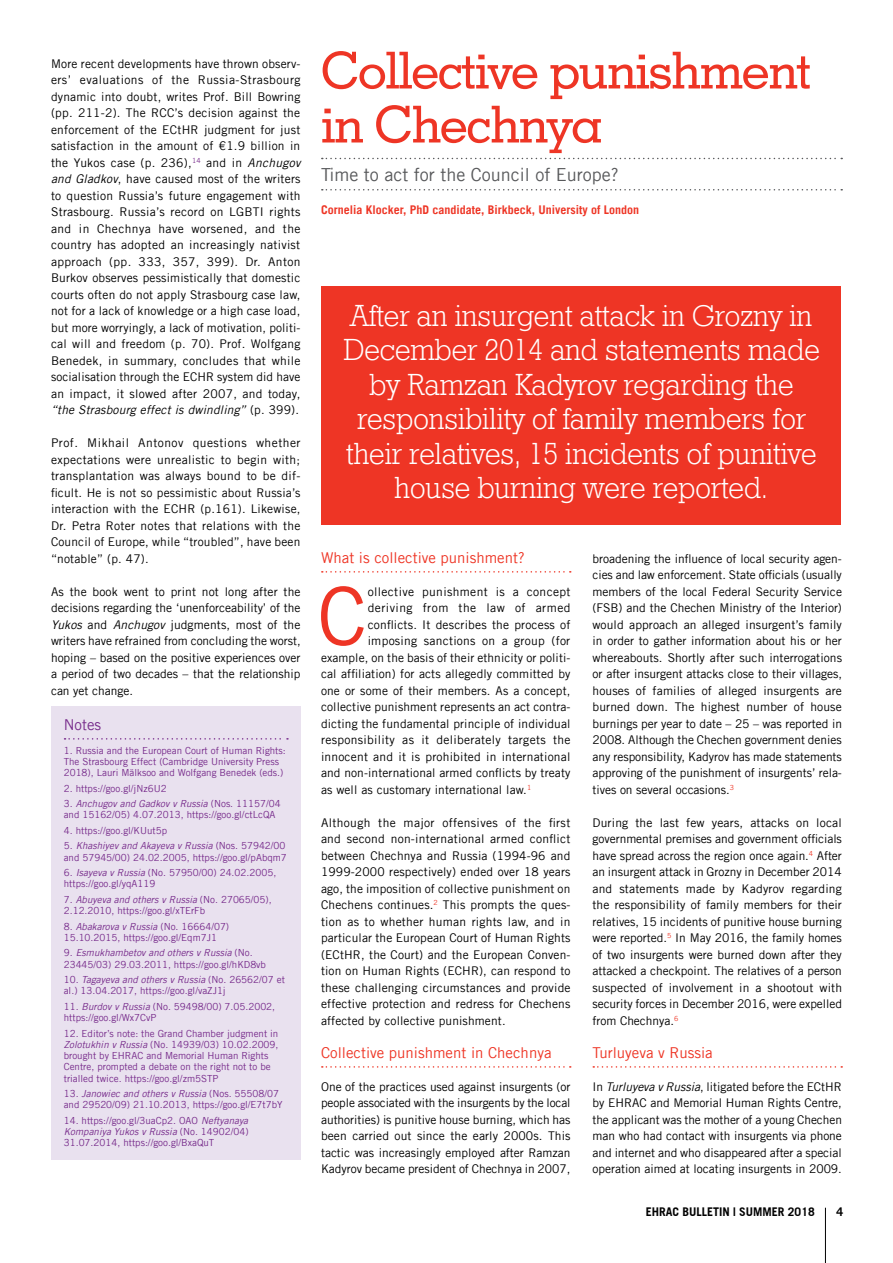
<style>
.page{position:relative;width:893px;height:1263px;background:#fff}
.page>*{position:absolute;margin:0;border:0;box-sizing:border-box;transform-origin:0 0}
.t1{font:80.55px "Trade Gothic LT";color:#ee3525}
.t2{font:500 51px/54px "Geometric Slab 703 BT";letter-spacing:-.025em;color:#ee3525}
.t3{font:30px/34.5px "Geometric Slab 712 BT Light A";color:#fff;text-align:center}
.t4{font:18px "Trade Gothic LT";color:#58595b}
.t5{font:15px "Trade Gothic LT";color:#ee3525}
.t6{font:15px "Trade Gothic LT";color:#772b8b}
.t7{font:12px/16.5px "Trade Gothic LT";letter-spacing:.01em;color:#000;text-align:justify}
.t8{font:700 12px "Trade Gothic LT";color:#ee3525}
.t9{font:12px "Trade Gothic LT";letter-spacing:.03em;color:#000}
.t10{font:12px "Trade Gothic LT";letter-spacing:.04em;color:#000}
.t11{font:700 12px "Trade Gothic";color:#000}
.t12{font:9.75px/11.2px "Trade Gothic LT";color:#772b8b}
.s1{font-style:italic}
</style>
<div class="page">
<div style="left:51px;top:706px;width:249px;height:453px;background:#e9e1ef"></div>
<svg style="left:65px;top:738px;width:223px;height:2px"></svg>
<svg style="left:322px;top:571px;width:249px;height:2px"></svg>
<svg style="left:322px;top:1066px;width:249px;height:2px"></svg>
<svg style="left:322px;top:158px;width:520px;height:1px"></svg>
<svg style="left:322px;top:189px;width:520px;height:1px"></svg>
<svg style="left:593px;top:1066px;width:249px;height:2px"></svg>
<div style="left:322px;top:286px;width:519px;height:238px;background:#ee3525"></div>
<hr style="left:825px;top:1208px;width:1px;height:55px;background:#000">
<p class="t7" style="left:51px;top:55px;width:251px">More recent developments have thrown observ&shy;ers’ evaluations of the Russia-Strasbourg dynamic into doubt, writes Prof. Bill Bowring (pp. 211-2). The RCC’s decision against the enforcement of the ECtHR judgment for just satisfaction in the amount of €1.9 billion in the Yukos case (p. 236),<sup>14</sup> and in <span class="s1">Anchugov and Gladkov</span>, have caused most of the writers to question Russia’s future engagement with Strasbourg. Russia’s record on LGBTI rights and in Chechnya have worsened, and the country has adopted an increasingly nativist approach (pp. 333, 357, 399). Dr. Anton Burkov observes pessimistically that domestic courts often do not apply Strasbourg case law, not for a lack of knowledge or a high case load, but more worryingly, a lack of motivation, politi&shy;cal will and freedom (p. 70). Prof. Wolfgang Benedek, in summary, concludes that while socialisation through the ECHR system did have an impact, it slowed after 2007, and today, <span class="s1">“the Strasbourg effect is dwindling”</span> (p. 399).</p>
<p class="t7" style="left:51px;top:434px;width:251px">Prof. Mikhail Antonov questions whether expectations were unrealistic to begin with; transplantation was always bound to be dif&shy;ficult. He is not so pessimistic about Russia’s interaction with the ECHR (p.161). Likewise, Dr. Petra Roter notes that relations with the Council of Europe, while “troubled”, have been “notable” (p. 47).</p>
<p class="t7" style="left:51px;top:583px;width:251px">As the book went to print not long after the decisions regarding the ‘unenforceability’ of the <span class="s1">Yukos</span> and <span class="s1">Anchugov</span> judgments, most of the writers have refrained from concluding the worst, hoping – based on the positive experiences over a period of two decades – that the relationship can yet change.</p>
<p class="t6" style="left:64px;top:715px;width:39px">Notes</p>
<p class="t12" style="left:64px;top:744px;width:224px">1. Russia and the European Court of Human Rights:<br>The Strasbourg Effect (Cambridge University Press<br>2018), Lauri Mälksoo and Wolfgang Benedek (eds.)</p>
<p class="t12" style="left:64px;top:782px;width:104px">2. https://goo.gl/jNz6U2</p>
<p class="t12" style="left:64px;top:798px;width:218px">3. <span class="s1">Anchugov and Gadkov v Russia</span> (Nos. 11157/04 and 15162/05) 4.07.2013, https://goo.gl/ctLcQA</p>
<p class="t12" style="left:64px;top:825px;width:105px">4. https://goo.gl/KUut5p</p>
<p class="t12" style="left:64px;top:840px;width:225px">5. <span class="s1">Khashiyev and Akayeva v Russia</span> (Nos. 57942/00 and 57945/00) 24.02.2005, https://goo.gl/pAbqm7</p>
<p class="t12" style="left:64px;top:867px;width:214px">6. <span class="s1">Isayeva v Russia</span> (No. 57950/00) 24.02.2005, https://goo.gl/yqA119</p>
<p class="t12" style="left:64px;top:894px;width:209px">7. <span class="s1">Abuyeva and others v Russia</span> (No. 27065/05),<br>2.12.2010, https://goo.gl/xTErFb</p>
<p class="t12" style="left:64px;top:920px;width:167px">8. <span class="s1">Abakarova v Russia</span> (No. 16664/07)<br>15.10.2015, https://goo.gl/Eqm7J1</p>
<p class="t12" style="left:64px;top:947px;width:204px">9. <span class="s1">Esmukhambetov and others v Russia</span> (No.<br>23445/03) 29.03.2011, https://goo.gl/hKD8vb</p>
<p class="t12" style="left:64px;top:974px;width:223px">10. <span class="s1">Tagayeva and others v Russia</span> (No. 26562/07 et al.) 13.04.2017, https://goo.gl/vaZJ1j</p>
<p class="t12" style="left:64px;top:1001px;width:213px">11. <span class="s1">Burdov v Russia</span> (No. 59498/00) 7.05.2002, https://goo.gl/Wx7CvP</p>
<p class="t12" style="left:64px;top:1027px;width:216px">12. Editor’s note: the Grand Chamber judgment in <span class="s1">Zolotukhin v Russia</span> (No. 14939/03) 10.02.2009, brought by EHRAC and Memorial Human Rights Centre, prompted a debate on the right not to be trialled twice. https://goo.gl/zm5STP</p>
<p class="t12" style="left:64px;top:1088px;width:220px">13. <span class="s1">Janowiec and others v Russia</span> (Nos. 55508/07 and 29520/09) 21.10.2013, https://goo.gl/E7t7bY</p>
<p class="t12" style="left:64px;top:1115px;width:186px;text-align:justify">14. https://goo.gl/3uaCp2. OAO <span class="s1">Neftyanaya Kompaniya Yukos v Russia</span> (No. 14902/04)<br>31.07.2014, https://goo.gl/BxaQuT</p>
<h2 class="t2" style="left:321px;top:43px;width:492px">Collective punishment in Chechnya</h2>
<h3 class="t4" style="left:321px;top:163px;width:299px">Time to act for the Council of Europe?</h3>
<p class="t8" style="left:321px;top:202px;width:320px">Cornelia Klocker, PhD candidate, Birkbeck, University of London</p>
<h3 class="t3" style="left:343px;top:297px;width:478px">After an insurgent attack in Grozny in December 2014 and statements made by Ramzan Kadyrov regarding the responsibility of family members for their relatives, 15 incidents of punitive house burning were reported.</h3>
<p class="t5" style="left:321px;top:548px;width:205px">What is collective punishment?</p>
<h1 class="t1" style="left:318px;top:568px;width:51px">C</h1>
<p class="t9" style="left:368px;top:584px;width:204px">ollective punishment is a concept</p>
<p class="t10" style="left:368px;top:601px;width:204px">deriving from the law of armed</p>
<p class="t7" style="left:368px;top:616px;width:204px">conflicts. It describes the process of</p>
<p class="t7" style="left:368px;top:632px;width:204px">imposing sanctions on a group (for</p>
<p class="t7" style="left:321px;top:649px;width:251px">example, on the basis of their ethnicity or politi-</p>
<p class="t7" style="left:321px;top:665px;width:251px">cal affiliation) for acts allegedly committed by</p>
<p class="t7" style="left:321px;top:682px;width:251px">one or some of their members. As a concept,</p>
<p class="t7" style="left:321px;top:698px;width:251px">collective punishment represents an act contra-</p>
<p class="t7" style="left:321px;top:715px;width:251px">dicting the fundamental principle of individual</p>
<p class="t7" style="left:321px;top:731px;width:251px">responsibility as it deliberately targets the</p>
<p class="t7" style="left:321px;top:748px;width:251px">innocent and it is prohibited in international</p>
<p class="t7" style="left:321px;top:764px;width:251px">and non-international armed conflicts by treaty</p>
<p class="t7" style="left:321px;top:781px;width:212px">as well as customary international law.<sup>1</sup></p>
<p class="t7" style="left:321px;top:814px;width:251px">Although the major offensives of the first and second non-international armed conflict between Chechnya and Russia (1994-96 and 1999-2000 respectively) ended over 18 years ago, the imposition of collective punishment on Chechens continues.<sup>2</sup> This prompts the ques&shy;tion as to whether human rights law, and in particular the European Court of Human Rights (ECtHR, the Court) and the European Conven&shy;tion on Human Rights (ECHR), can respond to these challenging circumstances and provide effective protection and redress for Chechens affected by collective punishment.</p>
<p class="t5" style="left:321px;top:1043px;width:232px">Collective punishment in Chechnya</p>
<p class="t7" style="left:321px;top:1078px;width:251px">One of the practices used against insurgents (or people associated with the insurgents by the local authorities) is punitive house burning, which has been carried out since the early 2000s. This tactic was increasingly employed after Ramzan Kadyrov became president of Chechnya in 2007,</p>
<p class="t7" style="left:592px;top:550px;width:251px">broadening the influence of local security agen&shy;cies and law enforcement. State officials (usually members of the local Federal Security Service (FSB) and the Chechen Ministry of the Interior) would approach an alleged insurgent’s family in order to gather information about his or her whereabouts. Shortly after such interrogations or after insurgent attacks close to their villages, houses of families of alleged insurgents are burned down. The highest number of house burnings per year to date – 25 – was reported in 2008. Although the Chechen government denies any responsibility, Kadyrov has made statements approving of the punishment of insurgents’ rela&shy;tives on several occasions.<sup>3</sup></p>
<p class="t7" style="left:592px;top:814px;width:251px">During the last few years, attacks on local governmental premises and government officials have spread across the region once again.<sup>4</sup> After an insurgent attack in Grozny in December 2014 and statements made by Kadyrov regarding the responsibility of family members for their relatives, 15 incidents of punitive house burning were reported.<sup>5</sup> In May 2016, the family homes of two insurgents were burned down after they attacked a checkpoint. The relatives of a person suspected of involvement in a shootout with security forces in December 2016, were expelled from Chechnya.<sup>6</sup></p>
<p class="t5" style="left:592px;top:1043px;width:122px">Turluyeva v Russia</p>
<p class="t7" style="left:592px;top:1078px;width:251px">In <span class="s1">Turluyeva v Russia</span>, litigated before the ECtHR by EHRAC and Memorial Human Rights Centre, the applicant was the mother of a young Chechen man who had contact with insurgents via phone and internet and who disappeared after a special operation aimed at locating insurgents in 2009.</p>
<p class="t11" style="left:646px;top:1205px;width:170px">EHRAC BULLETIN | SUMMER 2018</p>
<p class="t11" style="left:836px;top:1205px;width:8px">4</p>
</div>
